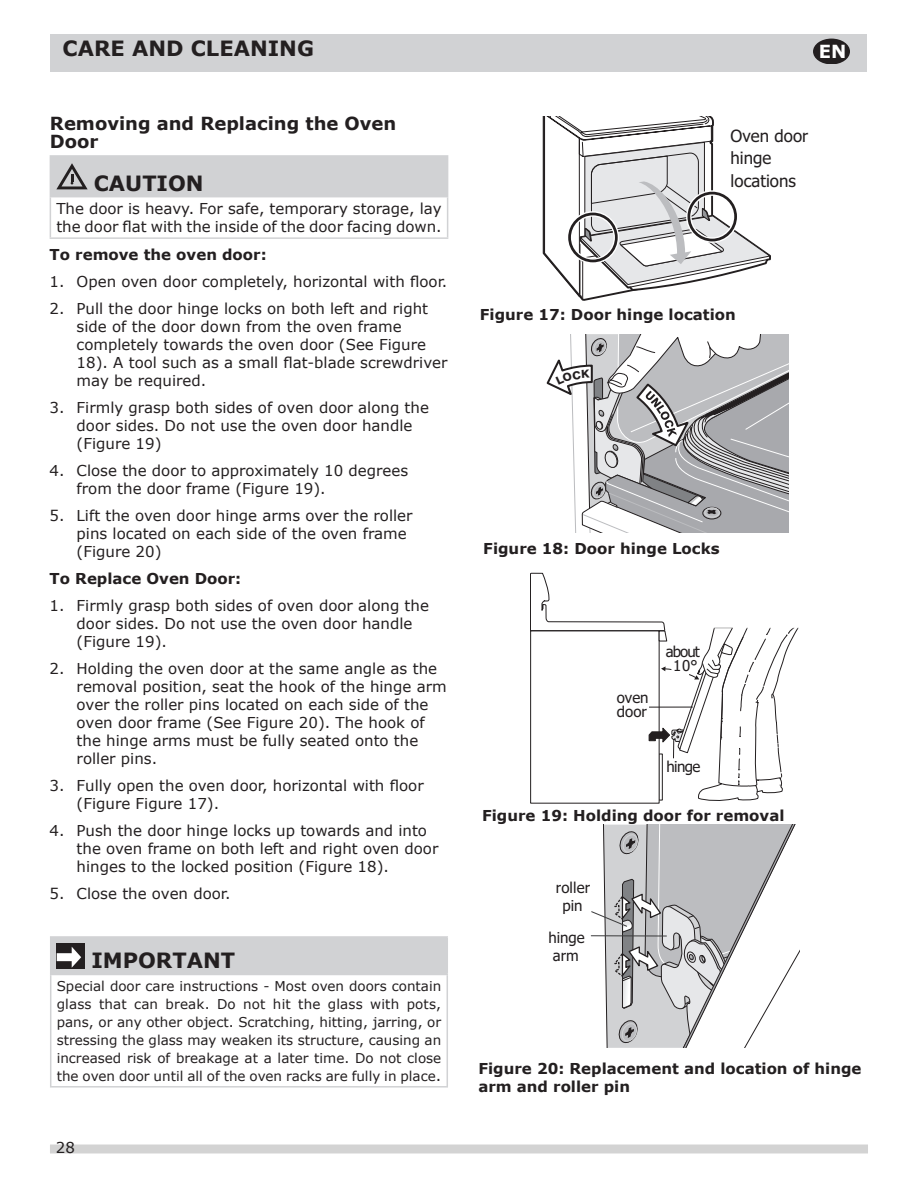
<style>
.page{position:relative;width:918px;height:1188px;background:#fff}
.page>*{position:absolute;margin:0;border:0;box-sizing:border-box;transform-origin:0 0}
.t1{font:700 21px "Verdana IKEA";color:#231f20}
.t2{font:700 18px/18px "Verdana IKEA";color:#231f20}
.t3{font:700 18px "Verdana";color:#fff}
.t4{font:16.95px/22.4px "Tahoma";letter-spacing:.005em;color:#231f20}
.t5{font:15px/18px "Verdana IKEA";color:#231f20}
.t6{font:700 15px/18px "Verdana IKEA";color:#231f20}
.t7{font:15px/18px "Tahoma";color:#231f20;text-align:center}
.t8{font:13.5px/18px "Verdana IKEA";color:#231f20;text-align:justify}
.s1{font-size:15px}
</style>
<div class="page">
<div style="left:51px;top:34px;width:816px;height:38px;background:#d1d2d4"></div>
<svg style="left:542px;top:116px;width:229px;height:185px"></svg>
<svg style="left:590px;top:825px;width:209px;height:223px"></svg>
<svg style="left:530px;top:573px;width:269px;height:229px"></svg>
<div style="left:51px;top:937px;width:396px;height:37px;background:#d1d2d4"></div>
<hr style="left:50px;top:936px;width:398px;height:2px;background:#d1d2d4">
<hr style="left:50px;top:938px;width:1px;height:36px;background:#d1d2d4">
<hr style="left:447px;top:938px;width:1px;height:36px;background:#d1d2d4">
<hr style="left:50px;top:974px;width:398px;height:1px;background:#d1d2d4">
<hr style="left:50px;top:975px;width:1px;height:111px;background:#d1d2d4">
<hr style="left:447px;top:975px;width:1px;height:111px;background:#d1d2d4">
<hr style="left:50px;top:1086px;width:398px;height:2px;background:#d1d2d4">
<div style="left:57px;top:943px;width:28px;height:25px;background:#231f20"></div>
<svg style="left:57px;top:947px;width:24px;height:21px"></svg>
<div style="left:50px;top:156px;width:398px;height:41px;background:#d1d2d4"></div>
<hr style="left:50px;top:155px;width:398px;height:2px;background:#d1d2d4">
<hr style="left:50px;top:197px;width:1px;height:40px;background:#d1d2d4">
<hr style="left:447px;top:197px;width:1px;height:40px;background:#d1d2d4">
<hr style="left:50px;top:237px;width:398px;height:2px;background:#d1d2d4">
<svg style="left:56px;top:163px;width:32px;height:26px"></svg>
<div style="left:50px;top:1144px;width:818px;height:10px;background:#d3d3d3"></div>
<svg style="left:813px;top:39px;width:37px;height:25px"></svg>
<svg style="left:546px;top:334px;width:243px;height:198px"></svg>
<h1 class="t1" style="left:63px;top:35px;width:88px">Care and</h1>
<h1 class="t1" style="left:191px;top:35px;width:32px">Cleaning</h1>
<p class="t3" style="left:819px;top:39px;width:29px">EN</p>
<p class="t2" style="left:50px;top:114px;width:348px">Removing and Replacing the Oven<br>Door</p>
<h1 class="t1" style="left:94px;top:169px;width:111px">CAUTION</h1>
<p class="t5" style="left:56px;top:200px;width:387px">The door is heavy. For safe, temporary storage, lay the door flat with the inside of the door facing down.</p>
<p class="t4" style="left:731px;top:124px;width:79px">Oven door hinge locations</p>
<p class="t6" style="left:50px;top:245px;width:219px">To remove the oven door:</p>
<p class="t5" style="left:50px;top:273px;width:399px">1. Open oven door completely, horizontal with floor.</p>
<p class="t5" style="left:77px;top:300px;width:372px;text-indent:-27px">2. Pull the door hinge locks on both left and right side of the door down from the oven frame completely towards the oven door (See Figure 18). A tool such as a small flat-blade screwdriver may be required.</p>
<p class="t5" style="left:77px;top:399px;width:354px;text-indent:-27px">3. Firmly grasp both sides of oven door along the door sides. Do not use the oven door handle (Figure 19)</p>
<p class="t5" style="left:77px;top:462px;width:333px;text-indent:-27px">4. Close the door to approximately 10 degrees from the door frame (Figure 19).</p>
<p class="t5" style="left:77px;top:507px;width:338px;text-indent:-27px">5. Lift the oven door hinge arms over the roller pins located on each side of the oven frame (Figure 20)</p>
<p class="t6" style="left:50px;top:569px;width:193px">To Replace Oven Door:</p>
<p class="t5" style="left:77px;top:597px;width:354px;text-indent:-27px">1. Firmly grasp both sides of oven door along the door sides. Do not use the oven door handle (Figure 19).</p>
<p class="t5" style="left:77px;top:660px;width:372px;text-indent:-27px">2. Holding the oven door at the same angle as the removal position, seat the hook of the hinge arm over the roller pins located on each side of the oven door frame (See Figure 20). The hook of the hinge arms must be fully seated onto the roller pins.</p>
<p class="t5" style="left:77px;top:777px;width:349px;text-indent:-27px">3. Fully open the oven door, horizontal with floor (Figure Figure 17).</p>
<p class="t5" style="left:77px;top:822px;width:363px;text-indent:-27px">4. Push the door hinge locks up towards and into the oven frame on both left and right oven door hinges to the locked position (Figure 18).</p>
<p class="t5" style="left:50px;top:885px;width:183px">5. Close the oven door.</p>
<p class="t7" style="left:556px;top:878px;width:36px">roller pin</p>
<p class="t7" style="left:548px;top:928px;width:38px">hinge arm</p>
<p class="t6" style="left:480px;top:306px;width:258px">Figure 17: Door hinge location</p>
<p class="t6" style="left:483px;top:539px;width:238px">Figure 18: Door hinge Locks</p>
<p class="t7" style="left:666px;top:643px;width:36px;line-height:14.4px">about<br>10°</p>
<p class="t7" style="left:617px;top:689px;width:33px;line-height:14.4px;text-align:left">oven door</p>
<p class="t7" style="left:666px;top:757px;width:36px">hinge</p>
<p class="t6" style="left:482px;top:807px;width:304px">Figure 19: Holding door for removal</p>
<h1 class="t1" style="left:91px;top:947px;width:145px">IMPORTANT</h1>
<p class="t8" style="left:57px;top:977px;width:386px">Special door care instructions - Most oven doors contain glass that can break. Do not hit the glass with pots, pans, or any other object. Scratching, hitting, jarring, or stressing the glass may weaken its structure, causing an increased risk of breakage at a later time. Do not close the oven door until all of the oven racks are fully in place<span class="s1">.</span></p>
<p class="t6" style="left:478px;top:1060px;width:385px">Figure 20: Replacement and location of hinge arm and roller pin</p>
<p class="t5" style="left:56px;top:1139px;width:21px">28</p>
</div>
